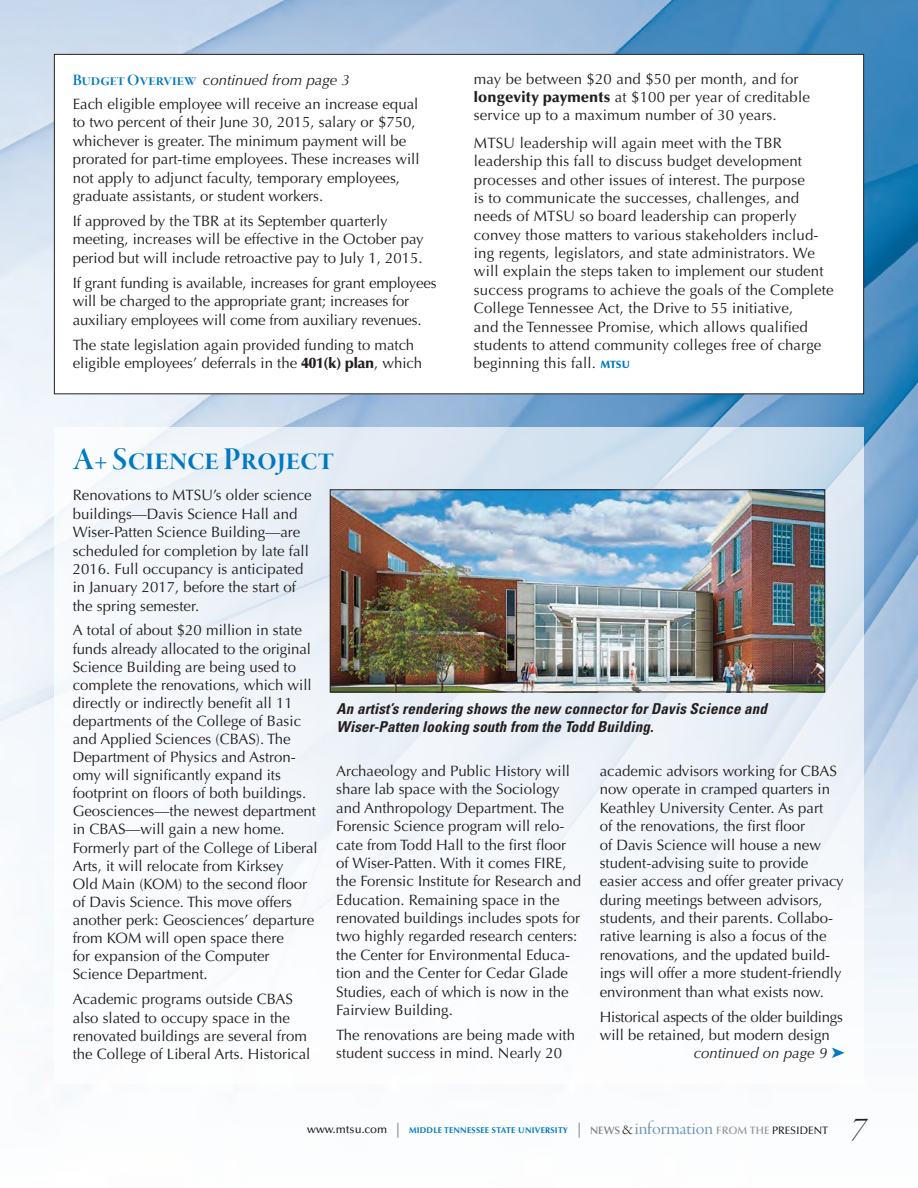
<style>
.page{position:relative;width:918px;height:1188px;background:#fff}
.page>*{position:absolute;margin:0;border:0;box-sizing:border-box;transform-origin:0 0}
.t1{font:36px "Garamond Premr Pro Lt It Disp";color:#231f20}
.t2{font:33px "Garamond Premr Pro Smbd Disp";color:#0079c2}
.t3{font:15px/18.5px "Optima LT Std";color:#231f20}
.t4{font:italic 700 condensed 15px/18px "Univers";letter-spacing:.01em;color:#231f20}
.t5{font:15px "Optima LT Std";letter-spacing:-.02em;color:#231f20}
.t6{font:italic 15px "Optima LT Std";color:#231f20}
.t7{font:700 8.4px "Optima LT Std";letter-spacing:.03em;color:#0079c2}
.s1{font-family:"Garamond Premr Pro Smbd Disp";font-size:16.5px;color:#0079c2}
.s2{font-style:italic}
.s3{font-weight:900}
.s4{font-weight:900;font-size:10.5px;color:#0079c2}
.s5{color:#0079c2}
.s6{font-weight:500;font-size:11.4px;color:#231f20}
.s7{font-size:15px;color:#97999c}
.s8{font-weight:600;font-size:10.8px;color:#848689}
.s9{font-family:"Garamond Premr Pro Lt Disp";font-weight:400;font-size:15px;color:#231f20}
.s10{font-family:"Garamond Premr Pro Disp";font-weight:400;font-size:19.5px;color:#6e94b9}
.s11{font-weight:600;font-size:10.8px;color:#9b9da0}
.s12{font-weight:500;font-size:10.8px;color:#231f20}
</style>
<div class="page">
<img style="left:0;top:0;width:918px;height:1097px">
<svg style="left:54px;top:427px;width:810px;height:657px;fill:#f6f8fb"></svg>
<div style="left:54px;top:54px;width:810px;height:340px;background:#fff"></div>
<img style="left:332px;top:492px;width:491px;height:198px">
<div style="left:330px;top:490px;width:495px;height:202px;border:1px solid #231f20"></div>
<p class="t3" style="left:73px;top:68px;width:347px;line-height:24.3px"><span class="s1">Budget Overview</span> <span class="s2">continued from page 3<br></span>Each eligible employee will receive an increase equal</p>
<p class="t3" style="left:73px;top:113px;width:348px">to two percent of their June 30, 2015, salary or $750, whichever is greater. The minimum payment will be prorated for part-time employees. These increases will not apply to adjunct faculty, temporary employees, graduate assistants, or student workers.</p>
<p class="t3" style="left:73px;top:212px;width:352px">If approved by the TBR at its September quarterly meeting, increases will be effective in the October pay period but will include retroactive pay to July 1, 2015.</p>
<p class="t3" style="left:73px;top:274px;width:365px">If grant funding is available, increases for grant employees will be charged to the appropriate grant; increases for auxiliary employees will come from auxiliary revenues.</p>
<p class="t3" style="left:73px;top:336px;width:351px">The state legislation again provided funding to match eligible employees’ deferrals in the <span class="s3">401(k) plan</span>, which</p>
<p class="t3" style="left:474px;top:70px;width:337px">may be between $20 and $50 per month, and for <span class="s3">longevity payments</span> at $100 per year of creditable service up to a maximum number of 30 years.</p>
<p class="t3" style="left:474px;top:134px;width:361px">MTSU leadership will again meet with the TBR leadership this fall to discuss budget development processes and other issues of interest. The purpose<br>is to communicate the successes, challenges, and needs of MTSU so board leadership can properly convey those matters to various stakeholders includ&shy;ing regents, legislators, and state administrators. We will explain the steps taken to implement our student success programs to achieve the goals of the Complete College Tennessee Act, the Drive to 55 initiative,<br>and the Tennessee Promise, which allows qualified students to attend community colleges free of charge beginning this fall. <span class="s4">MTSU</span></p>
<h2 class="t2" style="left:73px;top:441px;width:263px">A+ Science Project</h2>
<p class="t3" style="left:73px;top:486px;width:241px">Renovations to MTSU’s older science buildings—Davis Science Hall and Wiser-Patten Science Building—are scheduled for completion by late fall 2016. Full occupancy is anticipated in January 2017, before the start of the spring semester.</p>
<p class="t3" style="left:73px;top:622px;width:247px">A total of about $20 million in state funds already allocated to the original Science Building are being used to complete the renovations, which will directly or indirectly benefit all 11 departments of the College of Basic and Applied Sciences (CBAS). The Department of Physics and Astron&shy;omy will significantly expand its footprint on floors of both buildings.<br>Geosciences—the newest department in CBAS—will gain a new home.<br>Formerly part of the College of Liberal Arts, it will relocate from Kirksey<br>Old Main (KOM) to the second floor of Davis Science. This move offers another perk: Geosciences’ departure from KOM will open space there<br>for expansion of the Computer Science Department.</p>
<p class="t3" style="left:73px;top:990px;width:239px">Academic programs outside CBAS also slated to occupy space in the renovated buildings are several from the College of Liberal Arts. Historical</p>
<p class="t4" style="left:337px;top:699px;width:432px">An artist’s rendering shows the new connector for Davis Science and<br>Wiser-Patten looking south from the Todd Building.</p>
<p class="t3" style="left:600px;top:762px;width:246px">academic advisors working for CBAS now operate in cramped quarters in Keathley University Center. As part<br>of the renovations, the first floor<br>of Davis Science will house a new student-advising suite to provide easier access and offer greater privacy during meetings between advisors, students, and their parents. Collabo&shy;rative learning is also a focus of the renovations, and the updated build&shy;ings will offer a more student-friendly environment than what exists now.</p>
<p class="t5" style="left:600px;top:1008px;width:245px">Historical aspects of the older buildings</p>
<p class="t3" style="left:600px;top:1026px;width:232px">will be retained, but modern design</p>
<p class="t6" style="left:694px;top:1045px;width:153px">continued on page 9 <span class="s5">➤</span></p>
<p class="t3" style="left:336px;top:762px;width:246px">Archaeology and Public History will share lab space with the Sociology and Anthropology Department. The Forensic Science program will relo&shy;cate from Todd Hall to the first floor of Wiser-Patten. With it comes FIRE, the Forensic Institute for Research and Education. Remaining space in the renovated buildings includes spots for two highly regarded research centers: the Center for Environmental Educa&shy;tion and the Center for Cedar Glade Studies, each of which is now in the Fairview Building.</p>
<p class="t3" style="left:336px;top:1026px;width:240px">The renovations are being made with student success in mind. Nearly 20</p>
<p class="t7" style="left:307px;top:1125px;width:522px"><span class="s6">www.mtsu.com</span> <span class="s7">|</span> MIDDLE TENNESSEE STATE UNIVERSITY <span class="s7">|</span> <span class="s8">NEWS</span> <span class="s9">&amp;</span><span class="s10">information</span> <span class="s11">FROM THE</span> <span class="s12">PRESIDENT</span></p>
<h1 class="t1" style="left:850px;top:1110px;width:16px">7</h1>
</div>
